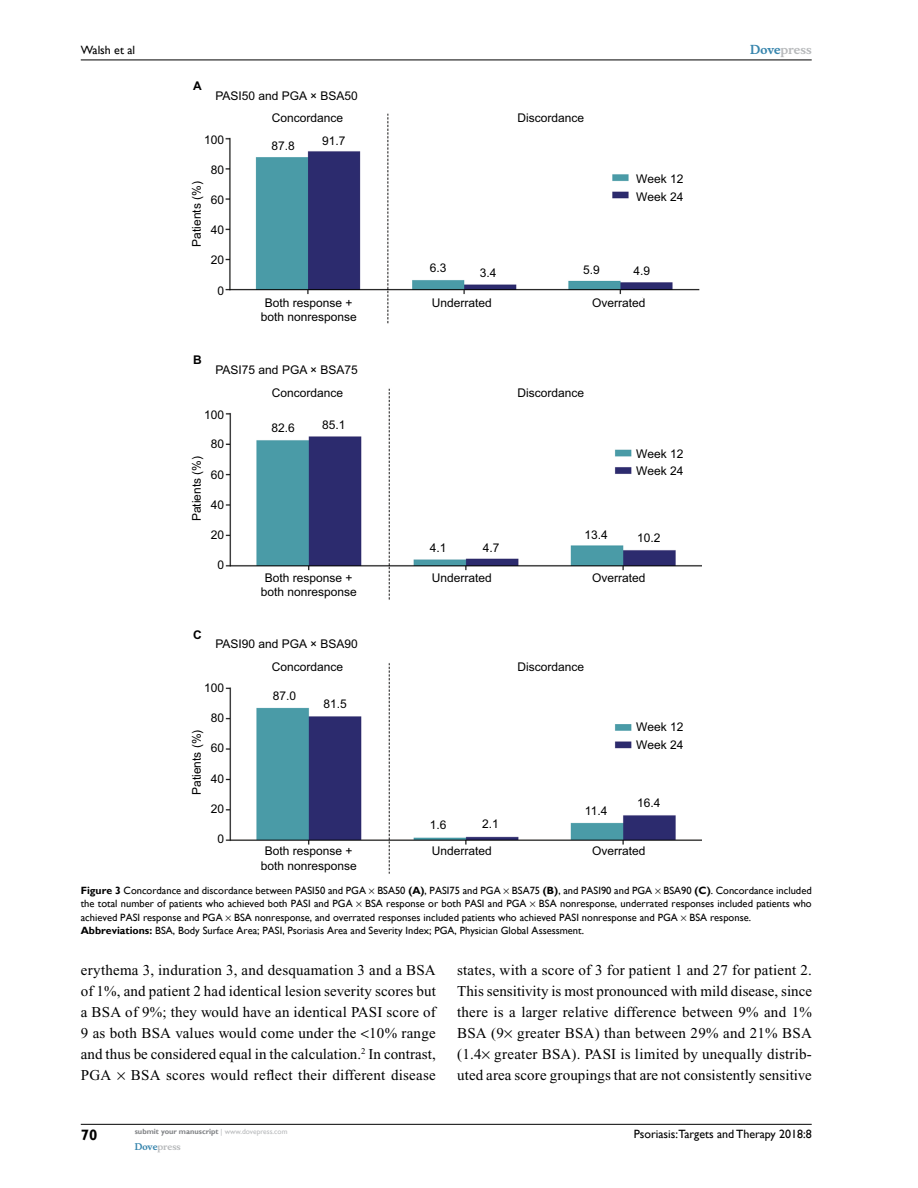
<style>
.page{position:relative;width:918px;height:1188px;background:#fff}
.page>*{position:absolute;margin:0;border:0;box-sizing:border-box;transform-origin:0 0}
.t1{font:15px/21px "Times New Roman";letter-spacing:.005em;color:#000;text-align:justify}
.t2{font:700 15px "Gill Sans";color:#000}
.t3{font:12px/17.7px "Arial";color:#000}
.t4{font:12px "Gill Sans";color:#000}
.t5{font:700 12px "Musee";color:#b8babc}
.t6{font:700 12px "Arial";color:#000}
.t7{font:10.5px/13.5px "Gill Sans";color:#000}
.t8{font:700 9px "Musee";color:#b8babc}
.t9{font:700 7.5px "Gill Sans";color:#808285}
.s1{color:#3785ad}
.s2{font-weight:700}
.s3{font-weight:400;color:#b8babc}
</style>
<div class="page">
<hr style="left:81px;top:1124px;width:731px;height:1px;background:#000">
<hr style="left:81px;top:60px;width:731px;height:1px;background:#000">
<img style="left:226px;top:114px;width:476px;height:759px">
<p class="t4" style="left:81px;top:43px;width:56px">Walsh et al</p>
<p class="t6" style="left:193px;top:78px;width:10px">A</p>
<p class="t3" style="left:215px;top:87px;width:144px">PASI50 and PGA × BSA50</p>
<p class="t3" style="left:272px;top:109px;width:73px">Concordance</p>
<p class="t3" style="left:204px;top:131px;width:22px">100</p>
<p class="t3" style="left:211px;top:161px;width:15px">80</p>
<p class="t3" style="left:211px;top:191px;width:15px">60</p>
<p class="t3" style="left:188px;top:247px;width:67px;rotate:-90deg">Patients (%)</p>
<p class="t3" style="left:211px;top:221px;width:15px">40</p>
<p class="t3" style="left:211px;top:251px;width:15px">20</p>
<p class="t3" style="left:218px;top:281px;width:8px">0</p>
<p class="t3" style="left:271px;top:137px;width:25px">87.8</p>
<p class="t3" style="left:322px;top:132px;width:25px">91.7</p>
<p class="t3" style="left:518px;top:109px;width:68px">Discordance</p>
<p class="t3" style="left:636px;top:170px;width:49px">Week 12<br>Week 24</p>
<p class="t3" style="left:430px;top:259px;width:18px">6.3</p>
<p class="t3" style="left:480px;top:264px;width:18px">3.4</p>
<p class="t3" style="left:583px;top:261px;width:18px">5.9</p>
<p class="t3" style="left:634px;top:262px;width:18px">4.9</p>
<p class="t6" style="left:193px;top:352px;width:10px">B</p>
<p class="t3" style="left:261px;top:295px;width:98px;line-height:14.4px;text-align:center">Both response + both nonresponse</p>
<p class="t3" style="left:432px;top:294px;width:62px">Underrated</p>
<p class="t3" style="left:592px;top:294px;width:55px">Overrated</p>
<p class="t3" style="left:216px;top:361px;width:144px">PASI75 and PGA × BSA75</p>
<p class="t3" style="left:272px;top:384px;width:73px">Concordance</p>
<p class="t3" style="left:518px;top:384px;width:68px">Discordance</p>
<p class="t3" style="left:204px;top:405px;width:22px">100</p>
<p class="t3" style="left:211px;top:435px;width:15px">80</p>
<p class="t3" style="left:211px;top:466px;width:15px">60</p>
<p class="t3" style="left:188px;top:521px;width:67px;rotate:-90deg">Patients (%)</p>
<p class="t3" style="left:211px;top:496px;width:15px">40</p>
<p class="t3" style="left:211px;top:526px;width:15px">20</p>
<p class="t3" style="left:218px;top:556px;width:8px">0</p>
<p class="t3" style="left:271px;top:419px;width:25px">82.6</p>
<p class="t3" style="left:322px;top:416px;width:25px">85.1</p>
<p class="t3" style="left:430px;top:538px;width:18px">4.1</p>
<p class="t3" style="left:483px;top:538px;width:18px">4.7</p>
<p class="t3" style="left:636px;top:445px;width:49px">Week 12<br>Week 24</p>
<p class="t3" style="left:585px;top:526px;width:25px">13.4</p>
<p class="t3" style="left:637px;top:529px;width:25px">10.2</p>
<p class="t3" style="left:261px;top:570px;width:98px;line-height:14.4px;text-align:center">Both response + both nonresponse</p>
<p class="t3" style="left:432px;top:569px;width:62px">Underrated</p>
<p class="t3" style="left:592px;top:569px;width:55px">Overrated</p>
<p class="t6" style="left:193px;top:627px;width:10px">C</p>
<p class="t3" style="left:215px;top:635px;width:144px">PASI90 and PGA × BSA90</p>
<p class="t3" style="left:272px;top:658px;width:73px">Concordance</p>
<p class="t3" style="left:204px;top:679px;width:22px">100</p>
<p class="t3" style="left:211px;top:709px;width:15px">80</p>
<p class="t3" style="left:211px;top:739px;width:15px">60</p>
<p class="t3" style="left:188px;top:795px;width:67px;rotate:-90deg">Patients (%)</p>
<p class="t3" style="left:211px;top:770px;width:15px">40</p>
<p class="t3" style="left:211px;top:799px;width:15px">20</p>
<p class="t3" style="left:218px;top:830px;width:8px">0</p>
<p class="t3" style="left:273px;top:687px;width:25px">87.0</p>
<p class="t3" style="left:323px;top:694px;width:25px">81.5</p>
<p class="t3" style="left:518px;top:658px;width:68px">Discordance</p>
<p class="t3" style="left:430px;top:816px;width:18px">1.6</p>
<p class="t3" style="left:482px;top:815px;width:18px">2.1</p>
<p class="t3" style="left:585px;top:802px;width:24px">11.4</p>
<p class="t3" style="left:636px;top:718px;width:49px">Week 12<br>Week 24</p>
<p class="t3" style="left:637px;top:794px;width:25px">16.4</p>
<p class="t3" style="left:261px;top:844px;width:98px;line-height:14.4px;text-align:center">Both response + both nonresponse</p>
<p class="t3" style="left:432px;top:842px;width:62px">Underrated</p>
<p class="t3" style="left:592px;top:842px;width:55px">Overrated</p>
<p class="t5" style="left:750px;top:43px;width:63px"><span class="s1">Dove</span>press</p>
<p class="t7" style="left:81px;top:884px;width:732px"><span class="s2">Figure 3</span> Concordance and discordance between PASI50 and PGA BSA50 <span class="s2">(A)</span>, PASI75 and PGA BSA75 <span class="s2">(B)</span>, and PASI90 and PGA BSA90 <span class="s2">(C)</span>. Concordance included the total number of patients who achieved both PASI and PGA BSA response or both PASI and PGA BSA nonresponse, underrated responses included patients who achieved PASI response and PGA BSA nonresponse, and overrated responses included patients who achieved PASI nonresponse and PGA BSA response.<br><span class="s2">Abbreviations:</span> BSA, Body Surface Area; PASI, Psoriasis Area and Severity Index; PGA, Physician Global Assessment.</p>
<p class="t1" style="left:81px;top:959px;width:356px">erythema 3, induration 3, and desquamation 3 and a BSA of 1%, and patient 2 had identical lesion severity scores but a BSA of 9%; they would have an identical PASI score of 9 as both BSA values would come under the 10% range and thus be considered equal in the calculation.<sup>2</sup> In contrast, PGA</p>
<p class="t1" style="left:131px;top:1064px;width:306px">BSA scores would reflect their different disease</p>
<p class="t1" style="left:457px;top:959px;width:357px">states, with a score of 3 for patient 1 and 27 for patient 2.<br>This sensitivity is most pronounced with mild disease, since there is a larger relative difference between 9% and 1% BSA (9 greater BSA) than between 29% and 21% BSA (1.4 greater BSA). PASI is limited by unequally distrib&shy;uted area score groupings that are not consistently sensitive</p>
<p class="t2" style="left:81px;top:1126px;width:18px">70</p>
<p class="t9" style="left:135px;top:1127px;width:154px">submit your manuscript <span class="s3">| www.dovepress.com</span></p>
<p class="t8" style="left:135px;top:1141px;width:48px"><span class="s1">Dove</span>press</p>
<p class="t4" style="left:634px;top:1127px;width:180px">Psoriasis:Targets and Therapy 2018:8</p>
</div>
